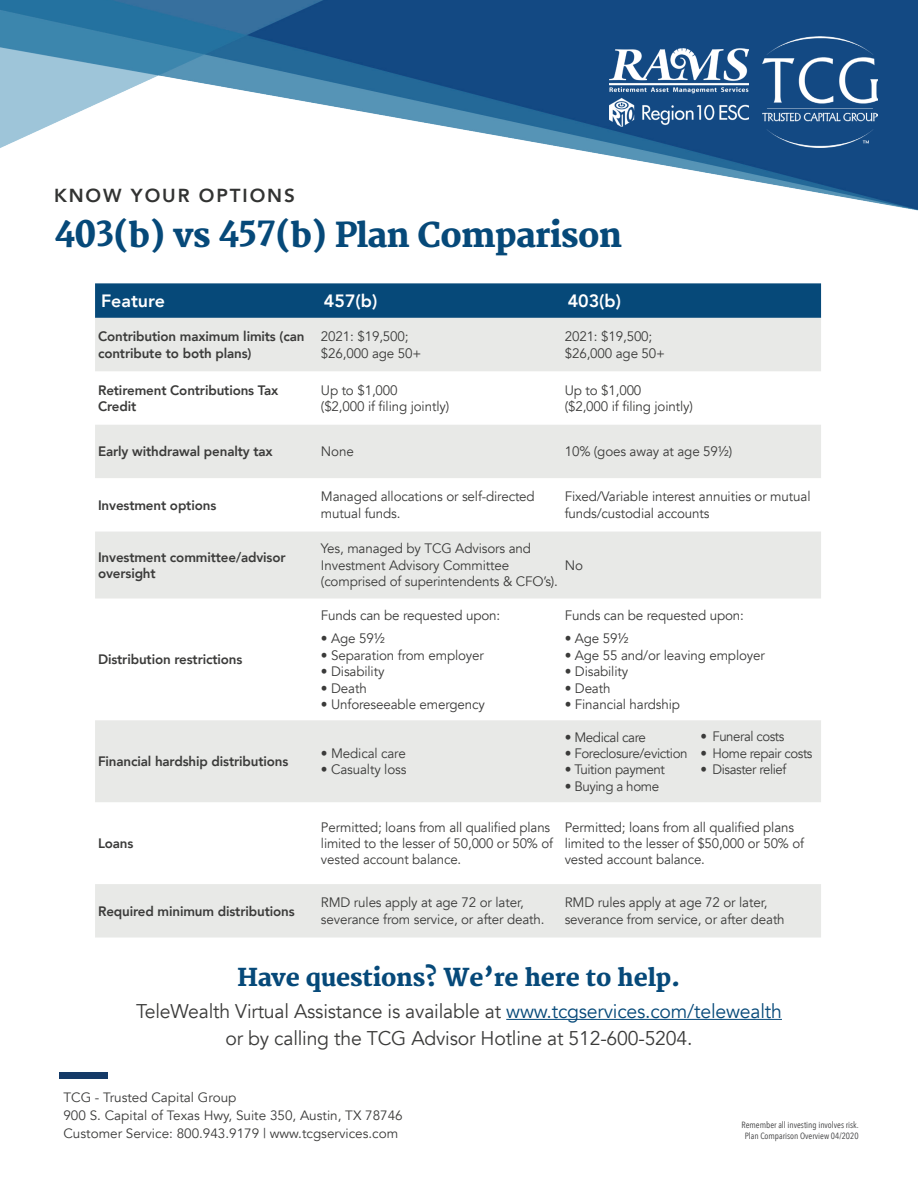
<style>
.page{position:relative;width:918px;height:1188px;background:#fff}
.page>*{position:absolute;margin:0;border:0;box-sizing:border-box;transform-origin:0 0}
.dotted_lines{font:800 33.45px "Merriweather";letter-spacing:-.02em;color:#064979}
.t1{font:800 24px "Merriweather";letter-spacing:-.01em;color:#064979}
.t2{font:19.8px "Avenir";letter-spacing:-.01em;color:#3b3b3a}
.t3{font:800 18.75px "Avenir";letter-spacing:.1em;color:#323332}
.dotted_lines-2{font:800 17.85px "Avenir";color:#fff}
.dotted_lines-3{font:13.65px/16.4px "Avenir";letter-spacing:-.01em;color:#3b3b3a}
.dotted_lines-4{font:800 13.65px/16.4px "Avenir";letter-spacing:-.01em;color:#3b3b3a}
.dotted_lines-5{font:13.65px "Avenir";letter-spacing:-.03em;color:#3b3b3a}
.dotted_lines-6{font:13.65px "Avenir";letter-spacing:-.03em;color:#3b3b3a;scale:.96 1}
.t4{font:13.5px "Avenir";color:#3b3b3a}
.t5{font:9px "Avenir Next Condensed";color:#3e3e3f}
.s1{font-size:44.85px}
.s2{color:#064979}
</style>
<div class="page">
<img style="left:0;top:0;width:918px;height:211px">
<img style="left:763px;top:36px;width:114px;height:112px">
<div style="left:59px;top:1072px;width:49px;height:6px;background:#143a67"></div>
<hr style="left:506px;top:1019px;width:276px;height:1px;background:#064979">
<img style="left:609px;top:49px;width:139px;height:78px">
<div style="left:95px;top:283px;width:726px;height:35px;background:#064979"></div>
<svg style="left:95px;top:318px;width:726px;height:620px"></svg>
<p class="t3" style="left:54px;top:181px;width:242px">KNOW YOUR OPTIONS</p>
<p class="dotted_lines" style="left:54px;top:215px;width:570px">4<span class="s1">0</span>3(b) vs 457(b) Plan Comparison</p>
<p class="dotted_lines-2" style="left:101px;top:287px;width:65px">Feature</p>
<p class="dotted_lines-2" style="left:324px;top:287px;width:55px">457(b)</p>
<p class="dotted_lines-2" style="left:568px;top:287px;width:55px">403(b)</p>
<p class="dotted_lines-4" style="left:98px;top:328px;width:208px">Contribution maximum limits (can contribute to both plans)</p>
<p class="dotted_lines-3" style="left:321px;top:329px;width:89px">2021: $19,500;</p>
<p class="dotted_lines-3" style="left:565px;top:329px;width:89px">2021: $19,500;</p>
<p class="dotted_lines-3" style="left:565px;top:345px;width:102px">$26,000 age 50+</p>
<p class="dotted_lines-3" style="left:321px;top:345px;width:102px">$26,000 age 50+</p>
<p class="dotted_lines-4" style="left:98px;top:382px;width:182px">Retirement Contributions Tax<br>Credit</p>
<p class="dotted_lines-3" style="left:321px;top:382px;width:78px">Up to $1,000</p>
<p class="dotted_lines-3" style="left:321px;top:398px;width:130px">($2,000 if filing jointly)</p>
<p class="dotted_lines-3" style="left:565px;top:382px;width:78px">Up to $1,000</p>
<p class="dotted_lines-3" style="left:565px;top:398px;width:130px">($2,000 if filing jointly)</p>
<p class="dotted_lines-4" style="left:98px;top:443px;width:176px">Early withdrawal penalty tax</p>
<p class="dotted_lines-3" style="left:321px;top:444px;width:34px">None</p>
<p class="dotted_lines-3" style="left:565px;top:444px;width:169px">10% (goes away at age 59½)</p>
<p class="dotted_lines-4" style="left:98px;top:497px;width:120px">Investment options</p>
<p class="dotted_lines-3" style="left:321px;top:489px;width:215px">Managed allocations or self-directed mutual funds.</p>
<p class="dotted_lines-3" style="left:565px;top:489px;width:247px">Fixed/Variable interest annuities or mutual funds/custodial accounts</p>
<p class="dotted_lines-4" style="left:98px;top:549px;width:189px">Investment committee/advisor oversight</p>
<p class="dotted_lines-3" style="left:321px;top:541px;width:239px">Yes, managed by TCG Advisors and<br>Investment Advisory Committee (comprised of superintendents &amp; CFO’s).</p>
<p class="dotted_lines-3" style="left:565px;top:557px;width:20px">No</p>
<p class="dotted_lines-4" style="left:98px;top:651px;width:146px">Distribution restrictions</p>
<p class="dotted_lines-4" style="left:98px;top:753px;width:192px">Financial hardship distributions</p>
<p class="dotted_lines-4" style="left:98px;top:835px;width:37px">Loans</p>
<p class="dotted_lines-3" style="left:321px;top:607px;width:181px">Funds can be requested upon:</p>
<p class="dotted_lines-3" style="left:321px;top:631px;width:65px">• Age 59½</p>
<p class="dotted_lines-3" style="left:321px;top:647px;width:165px">• Separation from employer</p>
<p class="dotted_lines-3" style="left:321px;top:664px;width:65px">• Disability</p>
<p class="dotted_lines-3" style="left:321px;top:680px;width:47px">• Death</p>
<p class="dotted_lines-3" style="left:321px;top:696px;width:166px">• Unforeseeable emergency</p>
<p class="dotted_lines-3" style="left:321px;top:745px;width:86px">• Medical care</p>
<p class="dotted_lines-3" style="left:321px;top:762px;width:87px">• Casualty loss</p>
<p class="dotted_lines-3" style="left:565px;top:607px;width:181px">Funds can be requested upon:</p>
<p class="dotted_lines-3" style="left:565px;top:631px;width:65px">• Age 59½</p>
<p class="dotted_lines-3" style="left:565px;top:647px;width:202px">• Age 55 and/or leaving employer</p>
<p class="dotted_lines-3" style="left:565px;top:664px;width:65px">• Disability</p>
<p class="dotted_lines-3" style="left:565px;top:680px;width:47px">• Death</p>
<p class="dotted_lines-3" style="left:565px;top:696px;width:117px">• Financial hardship</p>
<p class="dotted_lines-5" style="left:565px;top:729px;width:83px">• Medical care</p>
<p class="dotted_lines-5" style="left:565px;top:745px;width:125px">• Foreclosure/eviction</p>
<p class="dotted_lines-5" style="left:565px;top:761px;width:102px">• Tuition payment</p>
<p class="dotted_lines-5" style="left:565px;top:778px;width:96px">• Buying a home</p>
<p class="dotted_lines-6" style="left:700px;top:729px;width:89px">• Funeral costs</p>
<p class="dotted_lines-6" style="left:700px;top:745px;width:118px">• Home repair costs</p>
<p class="dotted_lines-6" style="left:700px;top:761px;width:91px">• Disaster relief</p>
<p class="dotted_lines-3" style="left:321px;top:819px;width:234px">Permitted; loans from all qualified plans limited to the lesser of 50,000 or 50% of vested account balance.</p>
<p class="dotted_lines-3" style="left:565px;top:819px;width:241px">Permitted; loans from all qualified plans limited to the lesser of $50,000 or 50% of vested account balance.</p>
<p class="dotted_lines-4" style="left:98px;top:903px;width:198px">Required minimum distributions</p>
<p class="dotted_lines-3" style="left:321px;top:895px;width:225px">RMD rules apply at age 72 or later, severance from service, or after death.</p>
<p class="dotted_lines-3" style="left:565px;top:895px;width:222px">RMD rules apply at age 72 or later, severance from service, or after death</p>
<p class="t1" style="left:238px;top:964px;width:444px">Have questions? We’re here to help.</p>
<p class="t2" style="left:136px;top:999px;width:647px">TeleWealth Virtual Assistance is available at <span class="s2">www.tcgservices.com/telewealth</span></p>
<p class="t2" style="left:226px;top:1026px;width:468px">or by calling the TCG Advisor Hotline at 512-600-5204.</p>
<p class="t4" style="left:63px;top:1090px;width:174px">TCG - Trusted Capital Group</p>
<p class="t4" style="left:63px;top:1108px;width:341px">900 S. Capital of Texas Hwy, Suite 350, Austin, TX 78746</p>
<p class="t4" style="left:63px;top:1126px;width:336px">Customer Service: 800.943.9179 | www.tcgservices.com</p>
<p class="t5" style="left:742px;top:1117px;width:119px">Remember all investing involves risk.</p>
<p class="t5" style="left:745px;top:1128px;width:115px">Plan Comparison Overview 04/2020</p>
</div>
